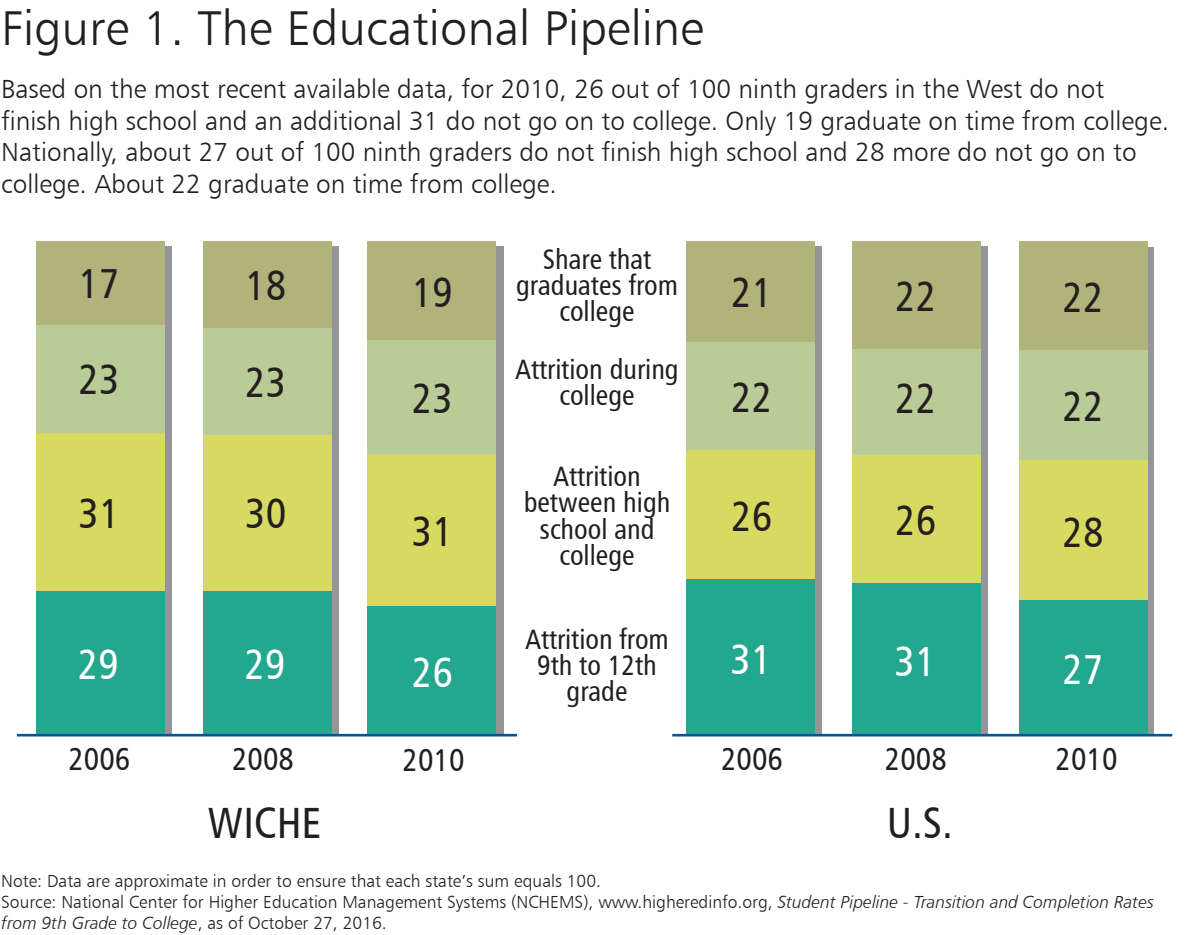
<style>
.page{position:relative;width:1190px;height:935px;background:#fff}
.page>*{position:absolute;margin:0;border:0;box-sizing:border-box;transform-origin:0 0}
.t1{font:49px "Humanist 777 BT Light B";color:#231f20}
.t2{font:43.75px "Humanist 777 BT Roman Condensed B";color:#231f20}
.t3{font:42px "Humanist 777 BT Roman Condensed B";color:#231f20}
.t4{font:42px "Humanist 777 BT Roman Condensed B";color:#fff}
.t5{font:31.5px "Humanist 777 BT Roman Condensed B";color:#231f20}
.t6{font:28px/26.2px "Humanist 777 BT Roman Condensed B";color:#231f20;text-align:center}
.t7{font:26.25px/31.5px "Humanist 777 BT Light B";color:#231f20}
.t8{font:17.5px/21px "Humanist 777 BT Light B";color:#231f20}
.t9{font:17.5px "Humanist 777 BT Light Italic B";color:#231f20}
.s1{font-family:"Humanist 777 BT Light Italic B"}
.s2{font-family:"Humanist 777 BT Light B"}
</style>
<div class="page">
<div style="left:385px;top:322px;width:118px;height:131px;background:#939598"></div>
<div style="left:1025px;top:596px;width:129px;height:137px;background:#939598"></div>
<div style="left:1025px;top:430px;width:129px;height:166px;background:#939598"></div>
<div style="left:1025px;top:323px;width:129px;height:107px;background:#939598"></div>
<div style="left:1025px;top:247px;width:129px;height:76px;background:#939598"></div>
<div style="left:693px;top:592px;width:129px;height:142px;background:#939598"></div>
<div style="left:693px;top:426px;width:129px;height:166px;background:#939598"></div>
<div style="left:693px;top:324px;width:129px;height:102px;background:#939598"></div>
<div style="left:693px;top:246px;width:129px;height:95px;background:#939598"></div>
<div style="left:860px;top:592px;width:128px;height:142px;background:#939598"></div>
<div style="left:860px;top:426px;width:128px;height:166px;background:#939598"></div>
<div style="left:860px;top:324px;width:128px;height:102px;background:#939598"></div>
<div style="left:860px;top:246px;width:128px;height:104px;background:#939598"></div>
<div style="left:687px;top:319px;width:128px;height:131px;background:#b9cb96"></div>
<div style="left:687px;top:241px;width:128px;height:100px;background:#b0b47b"></div>
<div style="left:687px;top:450px;width:128px;height:129px;background:#d8d960"></div>
<div style="left:687px;top:579px;width:128px;height:156px;background:#24a78f"></div>
<div style="left:1019px;top:350px;width:129px;height:112px;background:#b9cb96"></div>
<div style="left:1019px;top:242px;width:129px;height:108px;background:#b0b47b"></div>
<div style="left:1019px;top:460px;width:129px;height:160px;background:#d8d960"></div>
<div style="left:1019px;top:600px;width:129px;height:134px;background:#24a78f"></div>
<div style="left:210px;top:593px;width:128px;height:142px;background:#939598"></div>
<div style="left:210px;top:426px;width:128px;height:167px;background:#939598"></div>
<div style="left:210px;top:324px;width:128px;height:102px;background:#939598"></div>
<div style="left:210px;top:246px;width:128px;height:83px;background:#939598"></div>
<div style="left:375px;top:246px;width:128px;height:78px;background:#939598"></div>
<div style="left:368px;top:241px;width:128px;height:99px;background:#b0b47b"></div>
<div style="left:375px;top:598px;width:128px;height:137px;background:#939598"></div>
<div style="left:375px;top:431px;width:128px;height:167px;background:#939598"></div>
<div style="left:43px;top:593px;width:129px;height:142px;background:#939598"></div>
<div style="left:43px;top:426px;width:129px;height:167px;background:#939598"></div>
<div style="left:43px;top:324px;width:129px;height:102px;background:#939598"></div>
<div style="left:43px;top:246px;width:129px;height:78px;background:#939598"></div>
<div style="left:204px;top:591px;width:128px;height:144px;background:#24a78f"></div>
<div style="left:204px;top:434px;width:128px;height:157px;background:#d8d960"></div>
<div style="left:204px;top:326px;width:128px;height:108px;background:#b9cb96"></div>
<div style="left:204px;top:241px;width:128px;height:86px;background:#b0b47b"></div>
<div style="left:368px;top:606px;width:128px;height:129px;background:#24a78f"></div>
<div style="left:368px;top:453px;width:128px;height:153px;background:#d8d960"></div>
<div style="left:368px;top:340px;width:128px;height:113px;background:#b9cb96"></div>
<div style="left:37px;top:591px;width:128px;height:144px;background:#24a78f"></div>
<div style="left:37px;top:433px;width:128px;height:158px;background:#d8d960"></div>
<div style="left:37px;top:324px;width:128px;height:109px;background:#b9cb96"></div>
<div style="left:37px;top:241px;width:128px;height:83px;background:#b0b47b"></div>
<hr style="left:17px;top:734px;width:500px;height:2px;background:#01529a">
<div style="left:853px;top:319px;width:128px;height:148px;background:#b9cb96"></div>
<div style="left:853px;top:241px;width:128px;height:107px;background:#b0b47b"></div>
<div style="left:853px;top:455px;width:128px;height:166px;background:#d8d960"></div>
<div style="left:853px;top:583px;width:128px;height:152px;background:#24a78f"></div>
<hr style="left:672px;top:734px;width:500px;height:2px;background:#01529a">
<h1 class="t1" style="left:1px;top:-2px;width:704px">Figure 1. The Educational Pipeline</h1>
<p class="t7" style="left:1px;top:73px;width:1169px">Based on the most recent available data, for 2010, 26 out of 100 ninth graders in the West do not finish high school and an additional 31 do not go on to college. Only 19 graduate on time from college.<br>Nationally, about 27 out of 100 ninth graders do not finish high school and 28 more do not go on to college. About 22 graduate on time from college.</p>
<h3 class="t3" style="left:79px;top:257px;width:43px">17</h3>
<h3 class="t3" style="left:79px;top:353px;width:43px">23</h3>
<h3 class="t3" style="left:245px;top:259px;width:43px">18</h3>
<h3 class="t3" style="left:245px;top:356px;width:43px">23</h3>
<h3 class="t3" style="left:412px;top:266px;width:43px">19</h3>
<h3 class="t3" style="left:412px;top:372px;width:43px">23</h3>
<p class="t6" style="left:516px;top:245px;width:164px">Share that graduates from college</p>
<p class="t6" style="left:515px;top:355px;width:165px">Attrition during college</p>
<h3 class="t3" style="left:731px;top:267px;width:43px">21</h3>
<h3 class="t3" style="left:731px;top:371px;width:43px">22</h3>
<h3 class="t3" style="left:895px;top:270px;width:43px">22</h3>
<h3 class="t3" style="left:895px;top:372px;width:43px">22</h3>
<h3 class="t3" style="left:1063px;top:271px;width:43px">22</h3>
<h3 class="t3" style="left:1063px;top:381px;width:43px">22</h3>
<h3 class="t3" style="left:79px;top:487px;width:43px">31</h3>
<h3 class="t3" style="left:245px;top:487px;width:43px">30</h3>
<h3 class="t3" style="left:412px;top:505px;width:43px">31</h3>
<p class="t6" style="left:524px;top:463px;width:148px">Attrition between high school and college</p>
<h3 class="t3" style="left:731px;top:490px;width:43px">26</h3>
<h3 class="t3" style="left:895px;top:494px;width:43px">26</h3>
<h3 class="t3" style="left:1063px;top:506px;width:43px">28</h3>
<h3 class="t4" style="left:78px;top:638px;width:43px">29</h3>
<h3 class="t4" style="left:244px;top:638px;width:43px">29</h3>
<h3 class="t4" style="left:412px;top:646px;width:43px">26</h3>
<p class="t6" style="left:525px;top:625px;width:145px">Attrition from<br>9th to 12th grade</p>
<h3 class="t4" style="left:731px;top:633px;width:43px">31</h3>
<h3 class="t4" style="left:895px;top:635px;width:43px">31</h3>
<h3 class="t4" style="left:1063px;top:643px;width:43px">27</h3>
<p class="t5" style="left:721px;top:740px;width:63px">2006</p>
<p class="t5" style="left:885px;top:740px;width:63px">2008</p>
<p class="t5" style="left:1056px;top:739px;width:63px">2010</p>
<h2 class="t2" style="left:887px;top:795px;width:68px">U.S.</h2>
<p class="t8" style="left:1px;top:870px;width:1154px">Note: Data are approximate in order to ensure that each state’s sum equals 100.<br>Source: National Center for Higher Education Management Systems (NCHEMS), www.higheredinfo.org, <span class="s1">Student Pipeline - Transition and Completion Rates</span></p>
<p class="t9" style="left:1px;top:912px;width:387px">from 9th Grade to College<span class="s2">, as of October 27, 2016.</span></p>
<p class="t5" style="left:68px;top:740px;width:63px">2006</p>
<p class="t5" style="left:232px;top:740px;width:63px">2008</p>
<p class="t5" style="left:403px;top:740px;width:63px">2010</p>
<h2 class="t2" style="left:208px;top:795px;width:116px">WICHE</h2>
</div>
